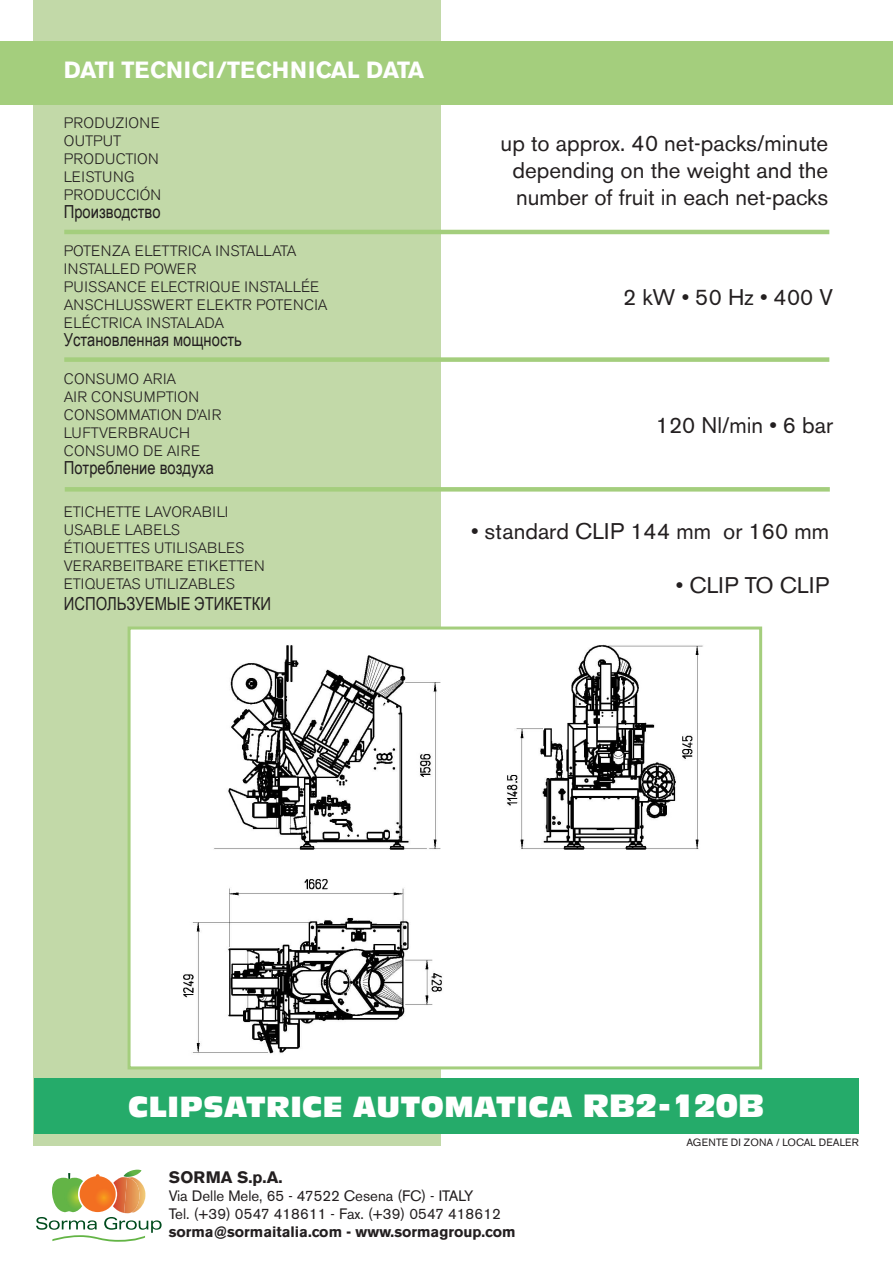
<style>
.page{position:relative;width:893px;height:1263px;background:#fff}
.page>*{position:absolute;margin:0;border:0;box-sizing:border-box;transform-origin:0 0}
.t1{font:28.5px "Antique Olive Compact";color:#fff}
.t2{font:700 23.25px "Akzidenz Grotesk BE";color:#fff}
.t3{font:22.5px/27px "Akzidenz Grotesk BE";color:#231f20;text-align:justify}
.t4{font:22.5px "Akzidenz Grotesk BE";letter-spacing:.02em;color:#231f20}
.t5{font:18px "Arial Narrow";color:#231f20}
.t6{font:700 16.5px "Akzidenz Grotesk BE";letter-spacing:.01em;color:#231f20}
.t7{font:300 15px/18px "Akzidenz Grotesk BE";color:#231f20}
.t8{font:300 15px "Akzidenz Grotesk BE";letter-spacing:.02em;color:#231f20}
.t9{font:15px "Akzidenz Grotesk BE";color:#231f20}
.t10{font:700 15px "Akzidenz Grotesk BE";color:#231f20}
.t11{font:10.5px "Akzidenz Grotesk BE";color:#231f20}
.s1{font-size:31.5px}
</style>
<div class="page">
<div style="left:33px;top:0;width:408px;height:1145px;background:#c2d9a8"></div>
<div style="left:129px;top:628px;width:632px;height:440px;background:#fff"></div>
<img style="left:183px;top:644px;width:520px;height:410px">
<div style="left:128px;top:626px;width:634px;height:443px;border:3px solid #a4ce7d"></div>
<hr style="left:64px;top:230px;width:765px;height:4px;background:#a4ce7d">
<div style="left:64px;top:357px;width:765px;height:5px;background:#a4ce7d"></div>
<div style="left:34px;top:1078px;width:825px;height:55px;background:#25ab6a"></div>
<div style="left:0;top:42px;width:893px;height:63px;background:#a4ce7d"></div>
<div style="left:65px;top:487px;width:765px;height:5px;background:#a4ce7d"></div>
<img style="left:116px;top:1177px;width:29px;height:35px">
<img style="left:124px;top:1170px;width:17px;height:7px">
<img style="left:52px;top:1178px;width:28px;height:34px">
<img style="left:80px;top:1174px;width:36px;height:38px">
<img style="left:124px;top:1178px;width:15px;height:34px">
<svg style="left:36px;top:1212px;width:126px;height:30px"></svg>
<p class="t2" style="left:64px;top:57px;width:362px">DATI TECNICI/TECHNICAL DATA</p>
<p class="t8" style="left:64px;top:114px;width:97px">PRODUZIONE</p>
<p class="t8" style="left:64px;top:132px;width:59px">OUTPUT</p>
<p class="t8" style="left:64px;top:150px;width:97px">PRODUCTION</p>
<p class="t8" style="left:64px;top:168px;width:72px">LEISTUNG</p>
<p class="t8" style="left:64px;top:186px;width:99px">PRODUCCIÓN</p>
<p class="t5" style="left:64px;top:199px;width:98px">Производство</p>
<p class="t7" style="left:64px;top:242px;width:234px">POTENZA ELETTRICA INSTALLATA</p>
<p class="t7" style="left:64px;top:260px;width:134px">INSTALLED POWER</p>
<p class="t7" style="left:64px;top:278px;width:265px">PUISSANCE ELECTRIQUE INSTALLÉE<br>ANSCHLUSSWERT ELEKTR POTENCIA<br>ELÉCTRICA INSTALADA</p>
<p class="t5" style="left:64px;top:326px;width:180px">Установленная мощность</p>
<p class="t8" style="left:64px;top:370px;width:114px">CONSUMO ARIA</p>
<p class="t8" style="left:64px;top:388px;width:137px">AIR CONSUMPTION</p>
<p class="t8" style="left:64px;top:406px;width:159px">CONSOMMATION D’AIR</p>
<p class="t8" style="left:64px;top:424px;width:128px">LUFTVERBRAUCH</p>
<p class="t8" style="left:64px;top:442px;width:138px">CONSUMO DE AIRE</p>
<p class="t5" style="left:64px;top:454px;width:152px">Потребление воздуха</p>
<p class="t7" style="left:64px;top:503px;width:166px">ETICHETTE LAVORABILI</p>
<p class="t7" style="left:64px;top:521px;width:117px">USABLE LABELS</p>
<p class="t7" style="left:64px;top:539px;width:182px">ÉTIQUETTES UTILISABLES</p>
<p class="t7" style="left:64px;top:557px;width:202px">VERARBEITBARE ETIKETTEN</p>
<p class="t7" style="left:64px;top:575px;width:173px">ETIQUETAS UTILIZABLES</p>
<p class="t5" style="left:64px;top:591px;width:209px">ИСПОЛЬЗУЕМЫЕ ЭТИКЕТКИ</p>
<p class="t3" style="left:512px;top:129px;width:317px;text-indent:-12px">up to approx. 40 net-packs/minute depending on the weight and the number of fruit in each net-packs</p>
<p class="t3" style="left:623px;top:284px;width:211px">2 kW • 50 Hz • 400 V</p>
<p class="t3" style="left:656px;top:412px;width:179px">120 Nl/min • 6 bar</p>
<p class="t3" style="left:471px;top:518px;width:360px">• standard CLIP 144 mm or 160 mm</p>
<p class="t4" style="left:676px;top:572px;width:155px">• CLIP TO CLIP</p>
<p class="t1" style="left:129px;top:1089px;width:637px">CLIPSATRICE AUTOMATICA <span class="s1">RB2-120B</span></p>
<p class="t6" style="left:169px;top:1168px;width:115px">SORMA S.p.A.</p>
<p class="t9" style="left:169px;top:1187px;width:306px">Via Delle Mele, 65 - 47522 Cesena (FC) - ITALY</p>
<p class="t9" style="left:169px;top:1205px;width:334px">Tel. (+39) 0547 418611 - Fax. (+39) 0547 418612</p>
<p class="t10" style="left:169px;top:1223px;width:348px">sorma@sormaitalia.com - www.sormagroup.com</p>
<p class="t11" style="left:686px;top:1136px;width:174px">AGENTE DI ZONA / LOCAL DEALER</p>
</div>
